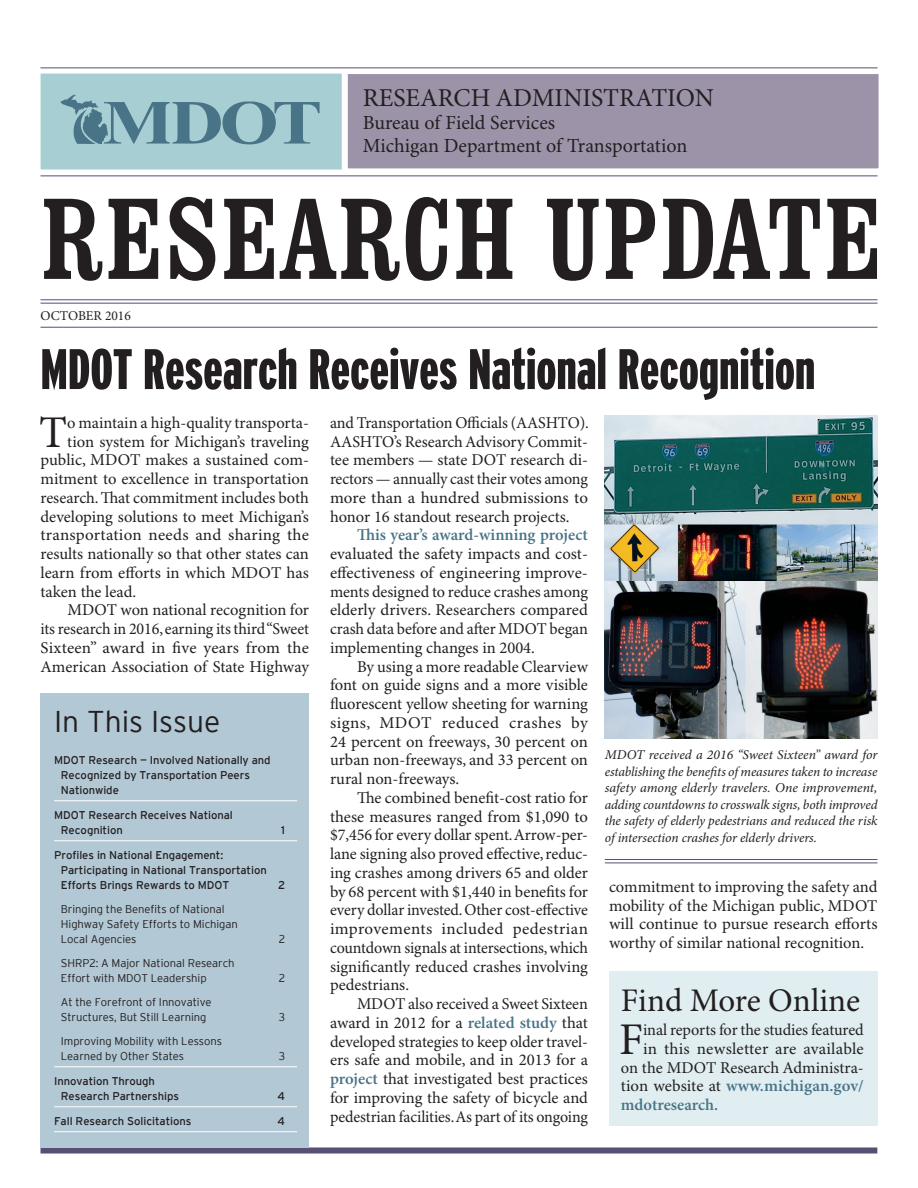
<style>
.page{position:relative;width:918px;height:1188px;background:#fff}
.page>*{position:absolute;margin:0;border:0;box-sizing:border-box;transform-origin:0 0}
.t1{font:condensed 118.5px "Clarendon BT";letter-spacing:.005em;color:#231f20}
._07_Headline_large{font:900 extra-condensed 57px "Interstate";color:#231f20}
._11_Text__1st{font:45.3px "Minion Pro";color:#231f20}
._14_Headline__small{font:33px "Minion Pro";color:#231f20}
.In_this_Issue{font:300 30px "Interstate";color:#231f20}
.t2{font:25.8px "Minion Pro";color:#231f20}
.t3{font:19.95px/23px "Minion Pro";color:#231f20}
._11_Text__1st-2{font:16.5px/18.8px "Minion Pro";color:#231f20;text-align:justify}
._11_Text__1st-3{font:600 16.5px "Minion Pro";color:#497386}
._13_Caption{font:italic 13.5px/16.5px "Minion Pro";letter-spacing:-.005em;color:#231f20;text-align:justify}
.t4{font:13.5px "Minion Pro";color:#231f20}
._06_Index{font:11.25px/15px "Interstate";letter-spacing:-.005em;color:#231f20}
._06_Index-2{font:300 11.25px/15px "Interstate";letter-spacing:-.005em;color:#231f20}
.s1{font-weight:600;color:#497386}
.s2{font-weight:400;color:#231f20}
</style>
<div class="page">
<div style="left:40px;top:1148px;width:837px;height:6px;background:#574f74"></div>
<div style="left:341px;top:68px;width:544px;height:106px;background:#9c93a9;border:6px solid #fff"></div>
<div style="left:35px;top:68px;width:313px;height:108px;background:#a7ced3;border:6px solid #fff"></div>
<hr style="left:40px;top:299px;width:838px;height:1px;background:#574f74">
<hr style="left:40px;top:176px;width:838px;height:1px;background:#574f74">
<hr style="left:40px;top:68px;width:838px;height:1px;background:#574f74">
<hr style="left:40px;top:327px;width:838px;height:1px;background:#574f74">
<hr style="left:40px;top:303px;width:838px;height:1px;background:#574f74">
<svg style="left:60px;top:95px;width:260px;height:49px"></svg>
<div style="left:609px;top:972px;width:268px;height:154px;background:#e0eef1"></div>
<div style="left:40px;top:694px;width:269px;height:454px;background:#b2c8d4"></div>
<img style="left:605px;top:416px;width:273px;height:323px">
<hr style="left:605px;top:859px;width:273px;height:1px;background:#574f74">
<hr style="left:605px;top:863px;width:273px;height:1px;background:#574f74">
<hr style="left:54px;top:800px;width:243px;height:1px;background:#fff">
<hr style="left:54px;top:840px;width:243px;height:1px;background:#fff">
<hr style="left:54px;top:1066px;width:243px;height:1px;background:#fff">
<hr style="left:54px;top:1106px;width:243px;height:1px;background:#fff">
<hr style="left:54px;top:1131px;width:243px;height:1px;background:#fff">
<h3 class="t2" style="left:363px;top:82px;width:352px">RESEARCH ADMINISTRATION</h3>
<p class="t3" style="left:363px;top:112px;width:326px">Bureau of Field Services<br>Michigan Department of Transportation</p>
<h1 class="t1" style="left:40px;top:165px;width:843px">RESEARCH UPDATE</h1>
<p class="t4" style="left:40px;top:308px;width:92px">OCTOBER 2016</p>
<p class="_07_Headline_large" style="left:40px;top:342px;width:776px">MDOT Research Receives National Recognition</p>
<p class="_11_Text__1st-2" style="left:330px;top:414px;width:260px">and Transportation Officials (AASHTO).<br>AASHTO’s Research Advisory Commit&shy;tee members — state DOT research di&shy;rectors — annually cast their votes among more than a hundred submissions to honor 16 standout research projects.</p>
<p class="_11_Text__1st-2" style="left:330px;top:526px;width:260px;text-indent:27px"><span class="s1">This year’s award-winning project </span>evaluated the safety impacts and cost&shy;effectiveness of engineering improve&shy;ments designed to reduce crashes among elderly drivers. Researchers compared crash data before and after MDOT began implementing changes in 2004.</p>
<p class="_11_Text__1st-2" style="left:330px;top:658px;width:260px;text-indent:27px">By using a more readable Clearview font on guide signs and a more visible fluorescent yellow sheeting for warning signs, MDOT reduced crashes by 24 percent on freeways, 30 percent on urban non-freeways, and 33 percent on rural non-freeways.</p>
<p class="_11_Text__1st-2" style="left:330px;top:789px;width:260px;text-indent:27px">The combined benefit-cost ratio for these measures ranged from $1,090 to $7,456 for every dollar spent. Arrow-per&shy;lane signing also proved effective, reduc&shy;ing crashes among drivers 65 and older by 68 percent with $1,440 in benefits for every dollar invested. Other cost-effective improvements included pedestrian countdown signals at intersections, which significantly reduced crashes involving pedestrians.</p>
<p class="_11_Text__1st-2" style="left:330px;top:995px;width:260px;text-indent:27px">MDOT also received a Sweet Sixteen award in 2012 for a <span class="s1">related study</span> that developed strategies to keep older travel&shy;ers safe and mobile, and in 2013 for a <span class="s1">project</span> that investigated best practices for improving the safety of bicycle and pedestrian facilities. As part of its ongoing</p>
<p class="_11_Text__1st" style="left:39px;top:405px;width:29px">T</p>
<p class="_11_Text__1st-2" style="left:67px;top:414px;width:243px">o maintain a high-quality transporta-</p>
<p class="_11_Text__1st-2" style="left:67px;top:433px;width:243px">tion system for Michigan’s traveling</p>
<p class="_11_Text__1st-2" style="left:40px;top:451px;width:270px">public, MDOT makes a sustained com-</p>
<p class="_11_Text__1st-2" style="left:40px;top:470px;width:270px">mitment to excellence in transportation</p>
<p class="_11_Text__1st-2" style="left:40px;top:489px;width:270px">research. That commitment includes both</p>
<p class="_11_Text__1st-2" style="left:40px;top:508px;width:270px">developing solutions to meet Michigan’s</p>
<p class="_11_Text__1st-2" style="left:40px;top:526px;width:270px">transportation needs and sharing the</p>
<p class="_11_Text__1st-2" style="left:40px;top:545px;width:270px">results nationally so that other states can</p>
<p class="_11_Text__1st-2" style="left:40px;top:564px;width:270px">learn from efforts in which MDOT has</p>
<p class="_11_Text__1st-2" style="left:40px;top:583px;width:97px">taken the lead.</p>
<p class="_11_Text__1st-2" style="left:40px;top:601px;width:270px;text-indent:27px">MDOT won national recognition for its research in 2016, earning its third “Sweet Sixteen” award in five years from the American Association of State Highway</p>
<p class="In_this_Issue" style="left:54px;top:706px;width:168px">In This Issue</p>
<p class="_06_Index" style="left:61px;top:752px;width:211px;text-indent:-7px">MDOT Research — Involved Nationally and<br>Recognized by Transportation Peers<br>Nationwide</p>
<p class="_06_Index" style="left:61px;top:807px;width:174px;text-indent:-7px">MDOT Research Receives National<br>Recognition</p>
<p class="_13_Caption" style="left:605px;top:747px;width:274px">MDOT received a 2016 “Sweet Sixteen” award for establishing the benefits of measures taken to increase safety among elderly travelers. One improvement, adding countdowns to crosswalk signs, both improved the safety of elderly pedestrians and reduced the risk of intersection crashes for elderly drivers.</p>
<p class="_06_Index" style="left:281px;top:822px;width:5px">1</p>
<p class="_06_Index" style="left:61px;top:847px;width:207px;text-indent:-7px">Profiles in National Engagement:<br>Participating in National Transportation<br>Efforts Brings Rewards to MDOT</p>
<p class="_11_Text__1st-2" style="left:609px;top:878px;width:270px">commitment to improving the safety and mobility of the Michigan public, MDOT will continue to pursue research efforts worthy of similar national recognition.</p>
<p class="_06_Index" style="left:278px;top:877px;width:9px">2</p>
<p class="_06_Index-2" style="left:61px;top:901px;width:179px">Bringing the Benefits of National<br>Highway Safety Efforts to Michigan<br>Local Agencies</p>
<p class="_06_Index-2" style="left:279px;top:931px;width:8px">2</p>
<p class="_06_Index-2" style="left:61px;top:955px;width:175px">SHRP2: A Major National Research<br>Effort with MDOT Leadership</p>
<p class="_06_Index-2" style="left:279px;top:970px;width:8px">2</p>
<p class="_14_Headline__small" style="left:621px;top:981px;width:241px">Find More Online</p>
<p class="_11_Text__1st" style="left:619px;top:1012px;width:25px">F</p>
<p class="_11_Text__1st-2" style="left:643px;top:1021px;width:222px">inal reports for the studies featured</p>
<p class="_06_Index-2" style="left:61px;top:994px;width:152px">At the Forefront of Innovative<br>Structures, But Still Learning</p>
<p class="_06_Index-2" style="left:279px;top:1009px;width:8px">3</p>
<p class="_06_Index-2" style="left:61px;top:1033px;width:163px">Improving Mobility with Lessons<br>Learned by Other States</p>
<p class="_11_Text__1st-2" style="left:643px;top:1040px;width:222px">in this newsletter are available</p>
<p class="_11_Text__1st-2" style="left:621px;top:1059px;width:245px">on the MDOT Research Administra-</p>
<p class="_11_Text__1st-3" style="left:621px;top:1076px;width:245px"><span class="s2">tion website at</span> www.michigan.gov/</p>
<p class="_11_Text__1st-3" style="left:621px;top:1095px;width:99px">mdotresearch.</p>
<p class="_06_Index-2" style="left:279px;top:1048px;width:8px">3</p>
<p class="_06_Index" style="left:61px;top:1073px;width:120px;text-indent:-7px">Innovation Through<br>Research Partnerships</p>
<p class="_06_Index" style="left:278px;top:1088px;width:9px">4</p>
<p class="_06_Index" style="left:54px;top:1113px;width:139px">Fall Research Solicitations</p>
<p class="_06_Index" style="left:278px;top:1113px;width:9px">4</p>
</div>
